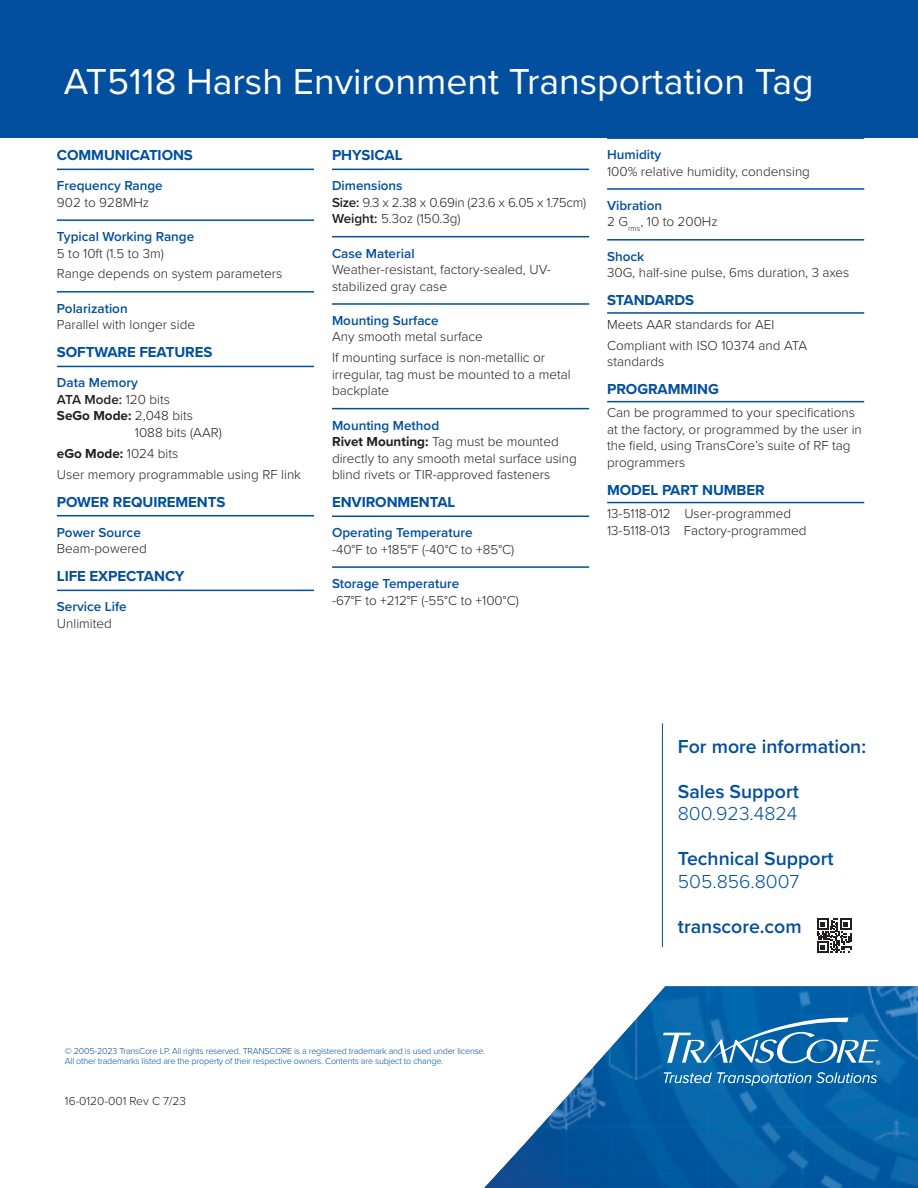
<style>
.page{position:relative;width:918px;height:1188px;background:#fff}
.page>*{position:absolute;margin:0;border:0;box-sizing:border-box;transform-origin:0 0}
.Page_2_Header{font:37.5px "Proxima Nova";color:#fff}
.Contact_Headers_Bold{font:600 19.5px "Proxima Nova";color:#014f9e}
.Contact_Body{font:300 19.5px "Proxima Nova";color:#014f9e}
.t1{font:italic 300 15.45px "Proxima Nova";color:#fff}
.Spec_Head_1{font:700 15px "Proxima Nova";letter-spacing:-.005em;color:#014f9e}
.Spec_Head_1_Rule{font:700 15px "Proxima Nova";letter-spacing:-.005em;color:#014f9e}
.Spec_Body{font:300 13.5px/16.5px "Proxima Nova";color:#231f20}
.Spec_Head_2{font:600 13.5px "Proxima Nova";color:#014f9e}
.Spec_Body-2{font:300 13.5px/16.5px "Proxima Nova";letter-spacing:-.02em;color:#231f20}
.Spec_Body-3{font:700 13.5px "Proxima Nova";color:#231f20}
.Spec_Body-4{font:600 13.5px "Proxima Nova";color:#231f20}
.Doc_Number{font:300 12px "Proxima Nova";color:#231f20}
.t2{font:300 9px "Proxima Nova";letter-spacing:-.02em;color:#014f9e}
.s1{font-weight:300}
.s2{font-weight:600}
.s3{font-weight:700}
</style>
<div class="page">
<hr style="left:662px;top:723px;width:1px;height:224px;background:#014f9e">
<img style="left:484px;top:986px;width:434px;height:202px">
<div style="left:0;top:0;width:918px;height:138px;background:#014f9e"></div>
<svg style="left:648px;top:1018px;width:232px;height:72px;background:#287ab5"></svg>
<hr style="left:57px;top:169px;width:257px;height:1px;background:#014f9e">
<hr style="left:57px;top:219px;width:257px;height:2px;background:#014f9e">
<hr style="left:57px;top:291px;width:257px;height:2px;background:#014f9e">
<hr style="left:57px;top:366px;width:257px;height:1px;background:#014f9e">
<hr style="left:57px;top:515px;width:257px;height:1px;background:#014f9e">
<hr style="left:57px;top:590px;width:257px;height:1px;background:#014f9e">
<hr style="left:332px;top:169px;width:257px;height:1px;background:#014f9e">
<hr style="left:332px;top:236px;width:257px;height:1px;background:#014f9e">
<hr style="left:332px;top:303px;width:257px;height:2px;background:#014f9e">
<hr style="left:332px;top:408px;width:257px;height:1px;background:#014f9e">
<hr style="left:332px;top:516px;width:257px;height:1px;background:#014f9e">
<hr style="left:332px;top:566px;width:257px;height:2px;background:#014f9e">
<hr style="left:607px;top:137px;width:257px;height:2px;background:#014f9e">
<hr style="left:607px;top:188px;width:257px;height:2px;background:#014f9e">
<hr style="left:607px;top:239px;width:257px;height:2px;background:#014f9e">
<hr style="left:607px;top:312px;width:257px;height:2px;background:#014f9e">
<hr style="left:607px;top:401px;width:257px;height:1px;background:#014f9e">
<hr style="left:607px;top:502px;width:257px;height:1px;background:#014f9e">
<svg style="left:817px;top:918px;width:34px;height:35px"></svg>
<p class="Page_2_Header" style="left:64px;top:54px;width:752px">AT5118 Harsh Environment Transportation Tag</p>
<p class="Spec_Head_1" style="left:57px;top:144px;width:137px">COMMUNICATIONS</p>
<p class="Spec_Head_2" style="left:57px;top:176px;width:107px">Frequency Range</p>
<p class="Spec_Body" style="left:57px;top:193px;width:94px">902 to 928MHz</p>
<p class="Spec_Head_2" style="left:57px;top:227px;width:139px">Typical Working Range</p>
<p class="Spec_Body" style="left:57px;top:244px;width:108px">5 to 10ft (1.5 to 3m)</p>
<p class="Spec_Body" style="left:57px;top:265px;width:227px">Range depends on system parameters</p>
<p class="Spec_Head_2" style="left:57px;top:298px;width:72px">Polarization</p>
<p class="Spec_Body" style="left:57px;top:316px;width:140px">Parallel with longer side</p>
<p class="Spec_Head_1" style="left:57px;top:341px;width:157px">SOFTWARE FEATURES</p>
<p class="Spec_Head_2" style="left:57px;top:373px;width:83px">Data Memory</p>
<p class="Spec_Body-4" style="left:57px;top:389px;width:115px">ATA Mode: <span class="s1">120 bits</span></p>
<p class="Spec_Body-3" style="left:57px;top:406px;width:138px">SeGo Mode: <span class="s1">2,048 bits</span></p>
<p class="Spec_Body" style="left:135px;top:423px;width:88px">1088 bits (AAR)</p>
<p class="Spec_Body-3" style="left:57px;top:443px;width:123px">eGo Mode: <span class="s1">1024 bits</span></p>
<p class="Spec_Body" style="left:57px;top:465px;width:246px">User memory programmable using RF link</p>
<p class="Spec_Head_1" style="left:57px;top:491px;width:170px">POWER REQUIREMENTS</p>
<p class="Spec_Head_2" style="left:57px;top:522px;width:85px">Power Source</p>
<p class="Spec_Body" style="left:57px;top:540px;width:92px">Beam-powered</p>
<p class="Spec_Head_1" style="left:57px;top:565px;width:129px">LIFE EXPECTANCY</p>
<p class="Spec_Head_2" style="left:57px;top:597px;width:71px">Service Life</p>
<p class="Spec_Body" style="left:57px;top:614px;width:56px">Unlimited</p>
<p class="Spec_Head_1" style="left:332px;top:144px;width:72px">PHYSICAL</p>
<p class="Spec_Head_2" style="left:332px;top:176px;width:72px">Dimensions</p>
<p class="Spec_Body-2" style="left:332px;top:193px;width:256px"><span class="s2">Size:</span> 9.3 x 2.38 x 0.69in (23.6 x 6.05 x 1.75cm)<br><span class="s2">Weight:</span> 5.3oz (150.3g)</p>
<p class="Spec_Head_2" style="left:332px;top:243px;width:84px">Case Material</p>
<p class="Spec_Body" style="left:332px;top:261px;width:220px">Weather-resistant, factory-sealed, UV&shy;stabilized gray case</p>
<p class="Spec_Head_2" style="left:332px;top:310px;width:108px">Mounting Surface</p>
<p class="Spec_Body" style="left:332px;top:328px;width:152px">Any smooth metal surface</p>
<p class="Spec_Body" style="left:332px;top:349px;width:240px">If mounting surface is non-metallic or irregular, tag must be mounted to a metal backplate</p>
<p class="Spec_Head_2" style="left:332px;top:415px;width:109px">Mounting Method</p>
<p class="Spec_Body" style="left:332px;top:433px;width:246px"><span class="s3">Rivet Mounting:</span> Tag must be mounted directly to any smooth metal surface using blind rivets or TIR-approved fasteners</p>
<p class="Spec_Head_1" style="left:332px;top:491px;width:125px">ENVIRONMENTAL</p>
<p class="Spec_Head_2" style="left:332px;top:523px;width:142px">Operating Temperature</p>
<p class="Spec_Body" style="left:332px;top:540px;width:184px">-40°F to +185°F (-40°C to +85°C)</p>
<p class="Spec_Head_2" style="left:332px;top:574px;width:129px">Storage Temperature</p>
<p class="Spec_Body" style="left:332px;top:591px;width:188px">-67°F to +212°F (-55°C to +100°C)</p>
<p class="Spec_Head_2" style="left:607px;top:145px;width:56px">Humidity</p>
<p class="Spec_Body" style="left:607px;top:162px;width:204px">100% relative humidity, condensing</p>
<p class="Spec_Head_2" style="left:607px;top:195px;width:57px">Vibration</p>
<p class="Spec_Body" style="left:607px;top:213px;width:112px">2 G<sub>rms</sub>, 10 to 200Hz</p>
<p class="Spec_Head_2" style="left:607px;top:246px;width:39px">Shock</p>
<p class="Spec_Body" style="left:607px;top:264px;width:244px">30G, half-sine pulse, 6ms duration, 3 axes</p>
<p class="Spec_Head_1_Rule" style="left:607px;top:289px;width:89px">STANDARDS</p>
<p class="Spec_Body" style="left:607px;top:315px;width:169px">Meets AAR standards for AEI</p>
<p class="Spec_Body" style="left:607px;top:336px;width:202px">Compliant with ISO 10374 and ATA standards</p>
<p class="Spec_Head_1_Rule" style="left:607px;top:378px;width:113px">PROGRAMMING</p>
<p class="Spec_Body" style="left:607px;top:404px;width:256px">Can be programmed to your specifications at the factory, or programmed by the user in the field, using TransCore’s suite of RF tag programmers</p>
<p class="Spec_Head_1_Rule" style="left:607px;top:479px;width:159px">MODEL PART NUMBER</p>
<p class="Spec_Body" style="left:607px;top:505px;width:201px">13-5118-012 User-programmed<br>13-5118-013 Factory-programmed</p>
<p class="Contact_Headers_Bold" style="left:678px;top:732px;width:190px">For more information:</p>
<p class="Contact_Headers_Bold" style="left:678px;top:777px;width:123px">Sales Support</p>
<p class="Contact_Body" style="left:678px;top:799px;width:121px">800.923.4824</p>
<p class="Contact_Headers_Bold" style="left:678px;top:844px;width:157px">Technical Support</p>
<p class="Contact_Body" style="left:678px;top:867px;width:123px">505.856.8007</p>
<p class="Contact_Headers_Bold" style="left:678px;top:912px;width:125px">transcore.com</p>
<p class="t2" style="left:65px;top:1044px;width:422px">© 2005-2023 TransCore LP. All rights reserved. TRANSCORE is a registered trademark and is used under license.</p>
<p class="t2" style="left:65px;top:1054px;width:380px">All other trademarks listed are the property of their respective owners. Contents are subject to change.</p>
<p class="Doc_Number" style="left:65px;top:1092px;width:123px">16-0120-001 Rev C 7/23</p>
<p class="t1" style="left:662px;top:1066px;width:217px">Trusted Transportation Solutions</p>
</div>
